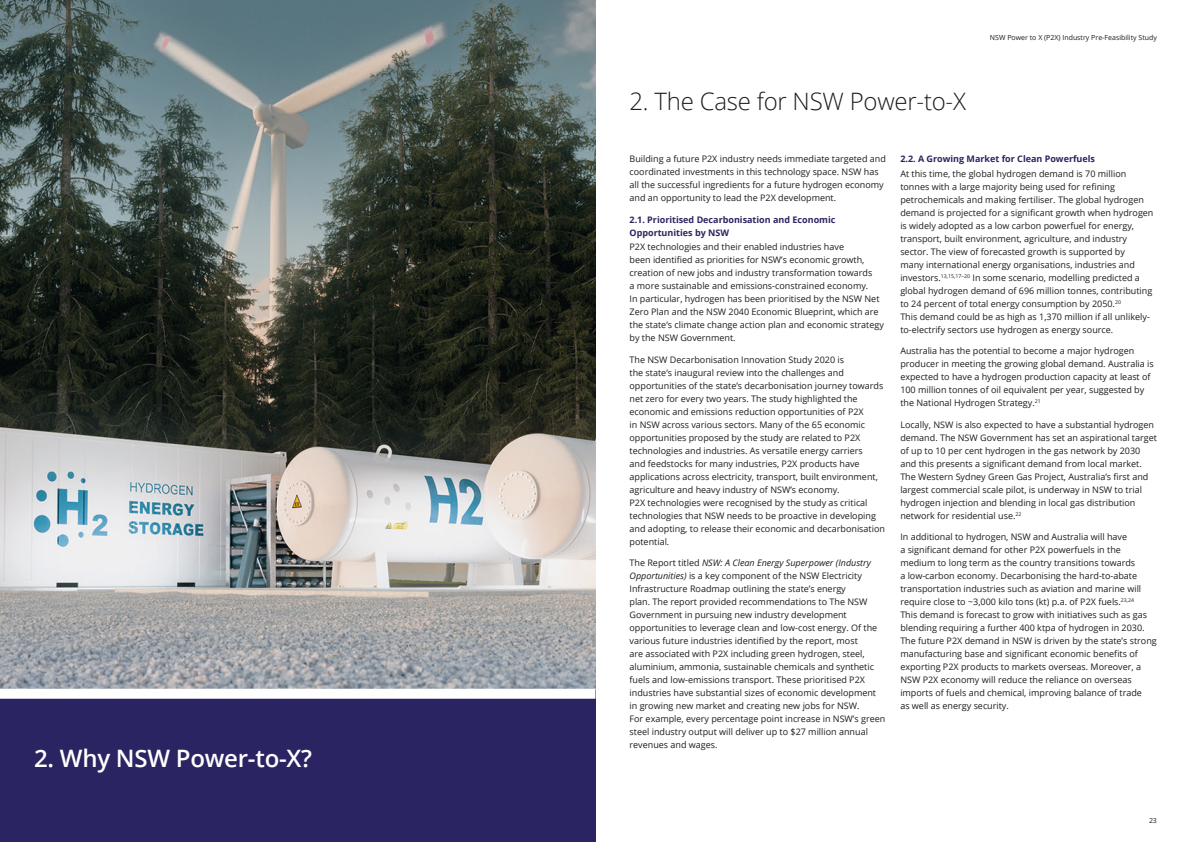
<style>
.page{position:relative;width:1191px;height:842px;background:#fff}
.page>*{position:absolute;margin:0;border:0;box-sizing:border-box;transform-origin:0 0}
.Story_heading_light{font:300 24px "Open Sans";letter-spacing:-.01em;color:#1d1d1b}
.Story_heading_light-2{font:600 24px "Open Sans";letter-spacing:-.01em;color:#fff}
.Body_copy__8_5_12pt{font:9px/13px "Open Sans";color:#1d1d1b}
.Subhead_A__8_5_12pt{font:700 9px/13px "Open Sans";color:#2b2462}
.t1{font:7px "Open Sans";color:#1d1d1b}
.s1{font-style:italic}
</style>
<div class="page">
<div style="left:0;top:690px;width:595px;height:152px;background:#2b2462"></div>
<img style="left:0;top:0;width:596px;height:690px">
<div style="left:0;top:689px;width:595px;height:10px;background:#fff"></div>
<p class="Story_heading_light-2" style="left:34px;top:742px;width:280px">2. Why NSW Power-to-X?</p>
<p class="Story_heading_light" style="left:629px;top:85px;width:338px">2. The Case for NSW Power-to-X</p>
<p class="t1" style="left:990px;top:32px;width:169px">NSW Power to X (P2X) Industry Pre-Feasibility Study</p>
<p class="Body_copy__8_5_12pt" style="left:629px;top:152px;width:258px">Building a future P2X industry needs immediate targeted and coordinated investments in this technology space. NSW has all the successful ingredients for a future hydrogen economy and an opportunity to lead the P2X development.</p>
<p class="Subhead_A__8_5_12pt" style="left:629px;top:213px;width:207px">2.1. Prioritised Decarbonisation and Economic<br>Opportunities by NSW</p>
<p class="Body_copy__8_5_12pt" style="left:629px;top:240px;width:256px">P2X technologies and their enabled industries have<br>been identified as priorities for NSW’s economic growth, creation of new jobs and industry transformation towards<br>a more sustainable and emissions-constrained economy.<br>In particular, hydrogen has been prioritised by the NSW Net Zero Plan and the NSW 2040 Economic Blueprint, which are the state’s climate change action plan and economic strategy by the NSW Government.</p>
<p class="Body_copy__8_5_12pt" style="left:629px;top:353px;width:257px">The NSW Decarbonisation Innovation Study 2020 is<br>the state’s inaugural review into the challenges and opportunities of the state’s decarbonisation journey towards net zero for every two years. The study highlighted the economic and emissions reduction opportunities of P2X<br>in NSW across various sectors. Many of the 65 economic opportunities proposed by the study are related to P2X technologies and industries. As versatile energy carriers<br>and feedstocks for many industries, P2X products have applications across electricity, transport, built environment, agriculture and heavy industry of NSW’s economy.<br>P2X technologies were recognised by the study as critical technologies that NSW needs to be proactive in developing and adopting, to release their economic and decarbonisation potential.</p>
<p class="Body_copy__8_5_12pt" style="left:629px;top:556px;width:257px">The Report titled <span class="s1">NSW: A Clean Energy Superpower (Industry Opportunities)</span> is a key component of the NSW Electricity Infrastructure Roadmap outlining the state’s energy<br>plan. The report provided recommendations to The NSW Government in pursuing new industry development opportunities to leverage clean and low-cost energy. Of the various future industries identified by the report, most<br>are associated with P2X including green hydrogen, steel, aluminium, ammonia, sustainable chemicals and synthetic fuels and low-emissions transport. These prioritised P2X industries have substantial sizes of economic development in growing new market and creating new jobs for NSW.<br>For example, every percentage point increase in NSW’s green steel industry output will deliver up to $27 million annual revenues and wages.</p>
<p class="Subhead_A__8_5_12pt" style="left:900px;top:152px;width:196px">2.2. A Growing Market for Clean Powerfuels</p>
<p class="Body_copy__8_5_12pt" style="left:900px;top:167px;width:255px">At this time, the global hydrogen demand is 70 million tonnes with a large majority being used for refining petrochemicals and making fertiliser. The global hydrogen demand is projected for a significant growth when hydrogen is widely adopted as a low carbon powerfuel for energy, transport, built environment, agriculture, and industry sector. The view of forecasted growth is supported by<br>many international energy organisations, industries and investors.<sup>13,15,17–20</sup> In some scenario, modelling predicted a global hydrogen demand of 696 million tonnes, contributing to 24 percent of total energy consumption by 2050.<sup>20<br></sup>This demand could be as high as 1,370 million if all unlikely&shy;to-electrify sectors use hydrogen as energy source.</p>
<p class="Body_copy__8_5_12pt" style="left:900px;top:344px;width:255px">Australia has the potential to become a major hydrogen producer in meeting the growing global demand. Australia is expected to have a hydrogen production capacity at least of 100 million tonnes of oil equivalent per year, suggested by the National Hydrogen Strategy.<sup>21</sup></p>
<p class="Body_copy__8_5_12pt" style="left:900px;top:418px;width:258px">Locally, NSW is also expected to have a substantial hydrogen demand. The NSW Government has set an aspirational target of up to 10 per cent hydrogen in the gas network by 2030 and this presents a significant demand from local market.<br>The Western Sydney Green Gas Project, Australia’s first and largest commercial scale pilot, is underway in NSW to trial hydrogen injection and blending in local gas distribution network for residential use.<sup>22</sup></p>
<p class="Body_copy__8_5_12pt" style="left:900px;top:530px;width:258px">In additional to hydrogen, NSW and Australia will have<br>a significant demand for other P2X powerfuels in the medium to long term as the country transitions towards<br>a low-carbon economy. Decarbonising the hard-to-abate transportation industries such as aviation and marine will require close to ~3,000 kilo tons (kt) p.a. of P2X fuels.<sup>23,24<br></sup>This demand is forecast to grow with initiatives such as gas blending requiring a further 400 ktpa of hydrogen in 2030.<br>The future P2X demand in NSW is driven by the state’s strong manufacturing base and significant economic benefits of exporting P2X products to markets overseas. Moreover, a NSW P2X economy will reduce the reliance on overseas imports of fuels and chemical, improving balance of trade<br>as well as energy security.</p>
<p class="t1" style="left:1149px;top:816px;width:9px">23</p>
</div>
